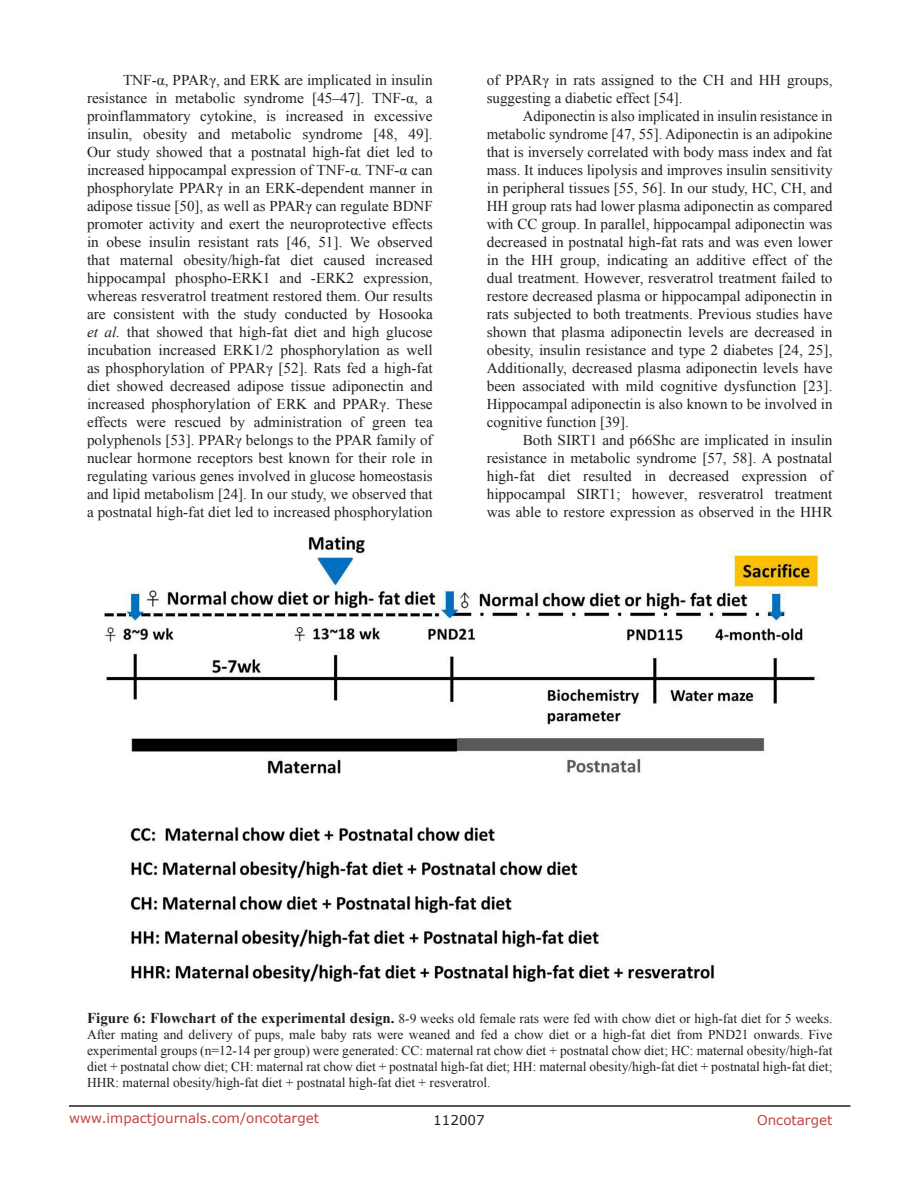
<style>
.page{position:relative;width:918px;height:1188px;background:#fff}
.page>*{position:absolute;margin:0;border:0;box-sizing:border-box;transform-origin:0 0}
.BodyText{font:15px/18px "Times New Roman";color:#231f20;text-align:justify}
.figuretext{font:13.5px/16.2px "Times New Roman";color:#231f20;text-align:justify}
.t1{font:13.5px "Verdana";color:#c24141}
.t2{font:13.5px "Verdana";color:#231f20}
.s1{font-style:italic}
.s2{font-weight:700;font-size:15px}
</style>
<div class="page">
<hr style="left:69px;top:1105px;width:781px;height:2px;background:#231f20">
<img style="left:104px;top:536px;width:715px;height:446px">
<p class="BodyText" style="left:87px;top:71px;width:347px;text-indent:36px">TNF-α, PPARγ, and ERK are implicated in insulin resistance in metabolic syndrome [45–47]. TNF-α, a proinflammatory cytokine, is increased in excessive insulin, obesity and metabolic syndrome [48, 49].<br>Our study showed that a postnatal high-fat diet led to increased hippocampal expression of TNF-α. TNF-α can phosphorylate PPARγ in an ERK-dependent manner in adipose tissue [50], as well as PPARγ can regulate BDNF promoter activity and exert the neuroprotective effects in obese insulin resistant rats [46, 51]. We observed that maternal obesity/high-fat diet caused increased hippocampal phospho-ERK1 and -ERK2 expression, whereas resveratrol treatment restored them. Our results are consistent with the study conducted by Hosooka <span class="s1">et al.</span> that showed that high-fat diet and high glucose incubation increased ERK1/2 phosphorylation as well as phosphorylation of PPARγ [52]. Rats fed a high-fat diet showed decreased adipose tissue adiponectin and increased phosphorylation of ERK and PPARγ. These effects were rescued by administration of green tea polyphenols [53]. PPARγ belongs to the PPAR family of nuclear hormone receptors best known for their role in regulating various genes involved in glucose homeostasis and lipid metabolism [24]. In our study, we observed that a postnatal high-fat diet led to increased phosphorylation</p>
<p class="BodyText" style="left:487px;top:71px;width:347px">of PPARγ in rats assigned to the CH and HH groups, suggesting a diabetic effect [54].</p>
<p class="BodyText" style="left:487px;top:107px;width:347px;text-indent:36px">Adiponectin is also implicated in insulin resistance in metabolic syndrome [47, 55]. Adiponectin is an adipokine that is inversely correlated with body mass index and fat mass. It induces lipolysis and improves insulin sensitivity in peripheral tissues [55, 56]. In our study, HC, CH, and HH group rats had lower plasma adiponectin as compared with CC group. In parallel, hippocampal adiponectin was decreased in postnatal high-fat rats and was even lower in the HH group, indicating an additive effect of the dual treatment. However, resveratrol treatment failed to restore decreased plasma or hippocampal adiponectin in rats subjected to both treatments. Previous studies have shown that plasma adiponectin levels are decreased in obesity, insulin resistance and type 2 diabetes [24, 25], Additionally, decreased plasma adiponectin levels have been associated with mild cognitive dysfunction [23].<br>Hippocampal adiponectin is also known to be involved in cognitive function [39].</p>
<p class="BodyText" style="left:487px;top:431px;width:347px;text-indent:36px">Both SIRT1 and p66Shc are implicated in insulin resistance in metabolic syndrome [57, 58]. A postnatal high-fat diet resulted in decreased expression of hippocampal SIRT1; however, resveratrol treatment was able to restore expression as observed in the HHR</p>
<p class="figuretext" style="left:87px;top:1010px;width:747px"><span class="s2">Figure 6: Flowchart of the experimental design.</span> 8-9 weeks old female rats were fed with chow diet or high-fat diet for 5 weeks.<br>After mating and delivery of pups, male baby rats were weaned and fed a chow diet or a high-fat diet from PND21 onwards. Five experimental groups (n=12-14 per group) were generated: CC: maternal rat chow diet + postnatal chow diet; HC: maternal obesity/high-fat diet + postnatal chow diet; CH: maternal rat chow diet + postnatal high-fat diet; HH: maternal obesity/high-fat diet + postnatal high-fat diet; HHR: maternal obesity/high-fat diet + postnatal high-fat diet + resveratrol.</p>
<p class="t1" style="left:69px;top:1109px;width:252px">www.impactjournals.com/oncotarget</p>
<p class="t2" style="left:433px;top:1111px;width:53px">112007</p>
<p class="t1" style="left:757px;top:1111px;width:77px">Oncotarget</p>
</div>
